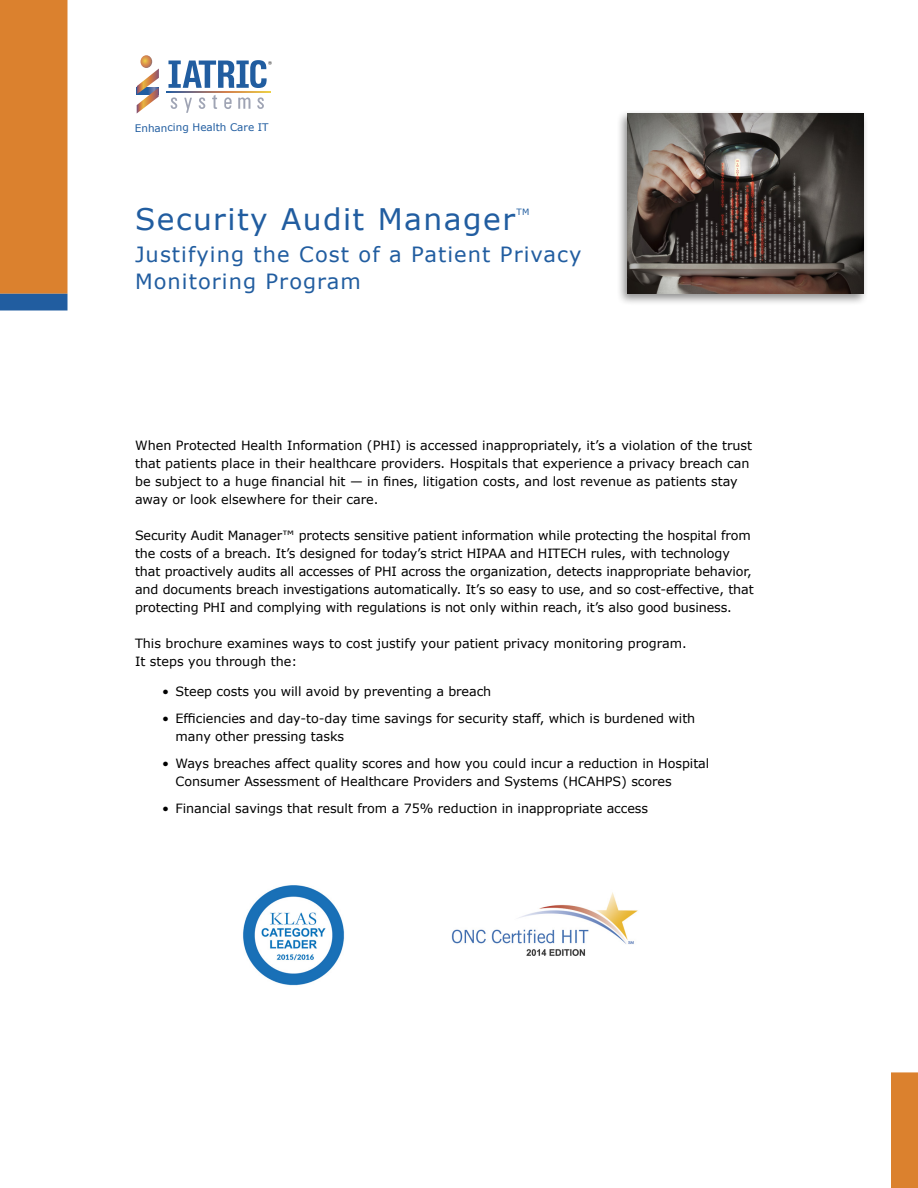
<style>
.page{position:relative;width:918px;height:1188px;background:#fff}
.page>*{position:absolute;margin:0;border:0;box-sizing:border-box;transform-origin:0 0}
.t1{font:29.7px "Verdana";letter-spacing:.05em;color:#215da0}
.t2{font:21px/27px "Verdana";letter-spacing:.05em;color:#215da0}
.t3{font:12.75px/18px "Verdana";letter-spacing:-.005em;color:#000}
.t4{font:10.35px "Verdana";letter-spacing:-.005em;color:#215da0}
.t5{font:8.7px "Verdana";color:#215da0}
</style>
<div class="page">
<div style="left:1px;top:1px;width:66px;height:292px;background:#db812e"></div>
<div style="left:0;top:0;width:68px;height:294px;border:2px solid #db812e"></div>
<div style="left:1px;top:295px;width:66px;height:15px;background:#215da0"></div>
<div style="left:0;top:294px;width:68px;height:16px;border:2px solid #215da0"></div>
<div style="left:892px;top:1073px;width:25px;height:114px;background:#db812e"></div>
<div style="left:891px;top:1072px;width:27px;height:116px;border:2px solid #db812e"></div>
<img style="left:243px;top:885px;width:101px;height:101px">
<div style="left:616px;top:109px;width:253px;height:196px;background:#000;opacity:.45"></div>
<img style="left:628px;top:114px;width:236px;height:180px">
<img style="left:451px;top:892px;width:187px;height:64px">
<svg style="left:137px;top:55px;width:22px;height:58px"></svg>
<svg style="left:167px;top:92px;width:104px;height:1px"></svg>
<svg style="left:212px;top:95px;width:5px;height:14px"></svg>
<svg style="left:238px;top:97px;width:12px;height:12px"></svg>
<svg style="left:171px;top:97px;width:6px;height:12px"></svg>
<svg style="left:199px;top:97px;width:6px;height:12px"></svg>
<svg style="left:257px;top:97px;width:7px;height:12px"></svg>
<svg style="left:224px;top:97px;width:8px;height:12px"></svg>
<svg style="left:184px;top:98px;width:8px;height:15px"></svg>
<svg style="left:168px;top:60px;width:104px;height:28px"></svg>
<p class="t4" style="left:135px;top:120px;width:135px">Enhancing Health Care IT</p>
<p class="t1" style="left:135px;top:199px;width:382px">Security Audit Manager</p>
<p class="t5" style="left:517px;top:206px;width:15px">TM</p>
<p class="t2" style="left:135px;top:240px;width:448px">Justifying the Cost of a Patient Privacy<br>Monitoring Program</p>
<p class="t3" style="left:135px;top:437px;width:619px">When Protected Health Information (PHI) is accessed inappropriately, it’s a violation of the trust that patients place in their healthcare providers. Hospitals that experience a privacy breach can be subject to a huge financial hit — in fines, litigation costs, and lost revenue as patients stay away or look elsewhere for their care.</p>
<p class="t3" style="left:135px;top:527px;width:620px">Security Audit Manager™ protects sensitive patient information while protecting the hospital from the costs of a breach. It’s designed for today’s strict HIPAA and HITECH rules, with technology that proactively audits all accesses of PHI across the organization, detects inappropriate behavior, and documents breach investigations automatically. It’s so easy to use, and so cost-effective, that protecting PHI and complying with regulations is not only within reach, it’s also good business.</p>
<p class="t3" style="left:135px;top:635px;width:553px">This brochure examines ways to cost justify your patient privacy monitoring program.</p>
<p class="t3" style="left:135px;top:653px;width:164px">It steps you through the:</p>
<p class="t3" style="left:162px;top:683px;width:331px">• Steep costs you will avoid by preventing a breach</p>
<p class="t3" style="left:176px;top:710px;width:521px;text-indent:-13px">• Efficiencies and day-to-day time savings for security staff, which is burdened with many other pressing tasks</p>
<p class="t3" style="left:176px;top:755px;width:535px;text-indent:-13px">• Ways breaches affect quality scores and how you could incur a reduction in Hospital<br>Consumer Assessment of Healthcare Providers and Systems (HCAHPS) scores</p>
<p class="t3" style="left:162px;top:800px;width:488px">• Financial savings that result from a 75% reduction in inappropriate access</p>
</div>
